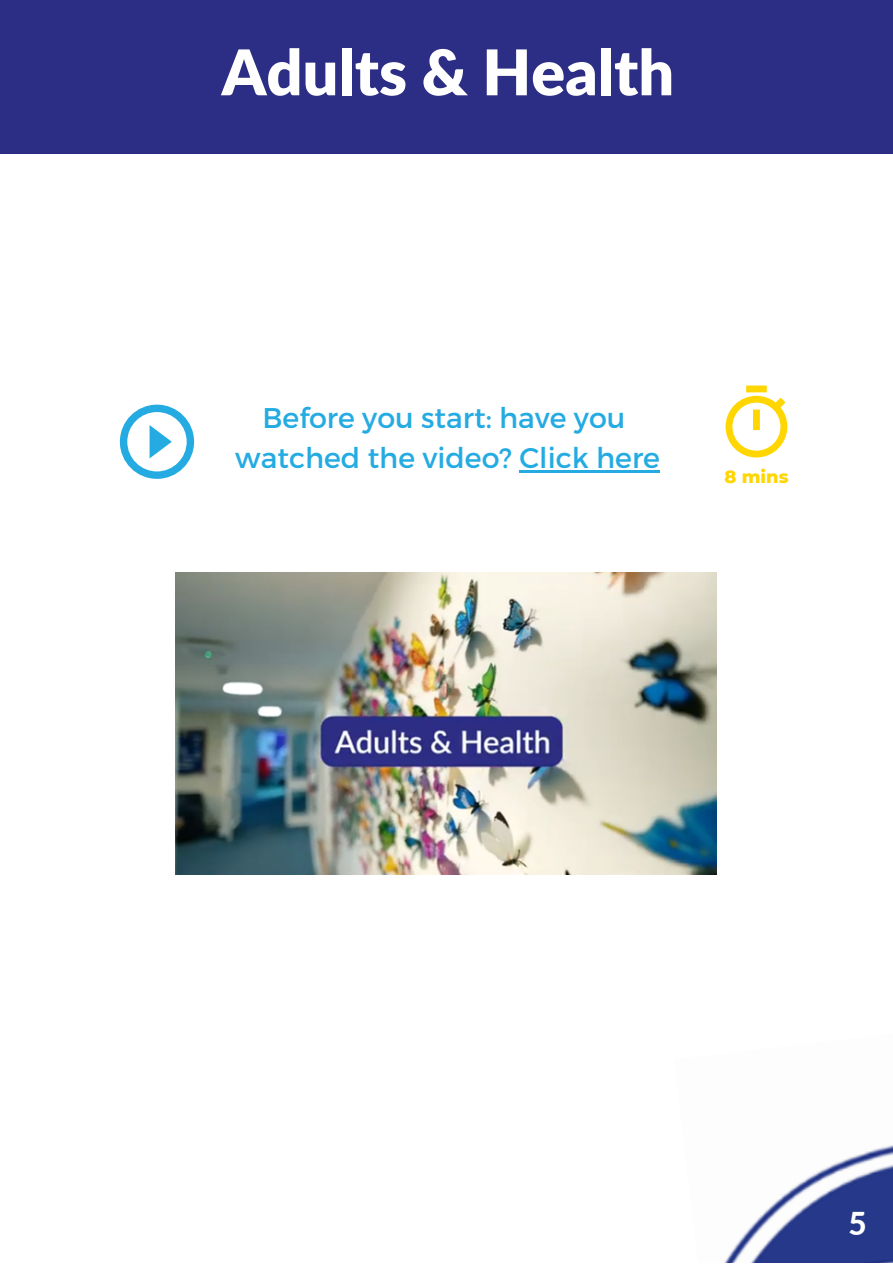
<style>
.page{position:relative;width:893px;height:1264px;background:#fff}
.page>*{position:absolute;margin:0;border:0;box-sizing:border-box;transform-origin:0 0}
.t1{font:900 63px "Lato";color:#fff}
.t2{font:800 31.5px "Lato";color:#fff}
.t3{font:28.5px "Montserrat";color:#24abe2}
.t4{font:800 18px "Montserrat";color:#ffd600}
</style>
<div class="page">
<img style="left:724px;top:1145px;width:168px;height:117px">
<svg style="left:725px;top:385px;width:62px;height:72px"></svg>
<div style="left:0;top:0;width:892px;height:154px;background:#2c2d84"></div>
<svg style="left:120px;top:404px;width:74px;height:75px"></svg>
<img style="left:176px;top:572px;width:540px;height:302px">
<hr style="left:519px;top:470px;width:141px;height:2px;background:#24abe2">
<p class="t1" style="left:221px;top:33px;width:454px">Adults &amp; Health</p>
<p class="t3" style="left:262px;top:399px;width:364px">Before you start: have you</p>
<p class="t3" style="left:235px;top:439px;width:426px">watched the video? Click here</p>
<p class="t4" style="left:724px;top:465px;width:66px">8 mins</p>
<p class="t2" style="left:848px;top:1203px;width:20px">5</p>
</div>
